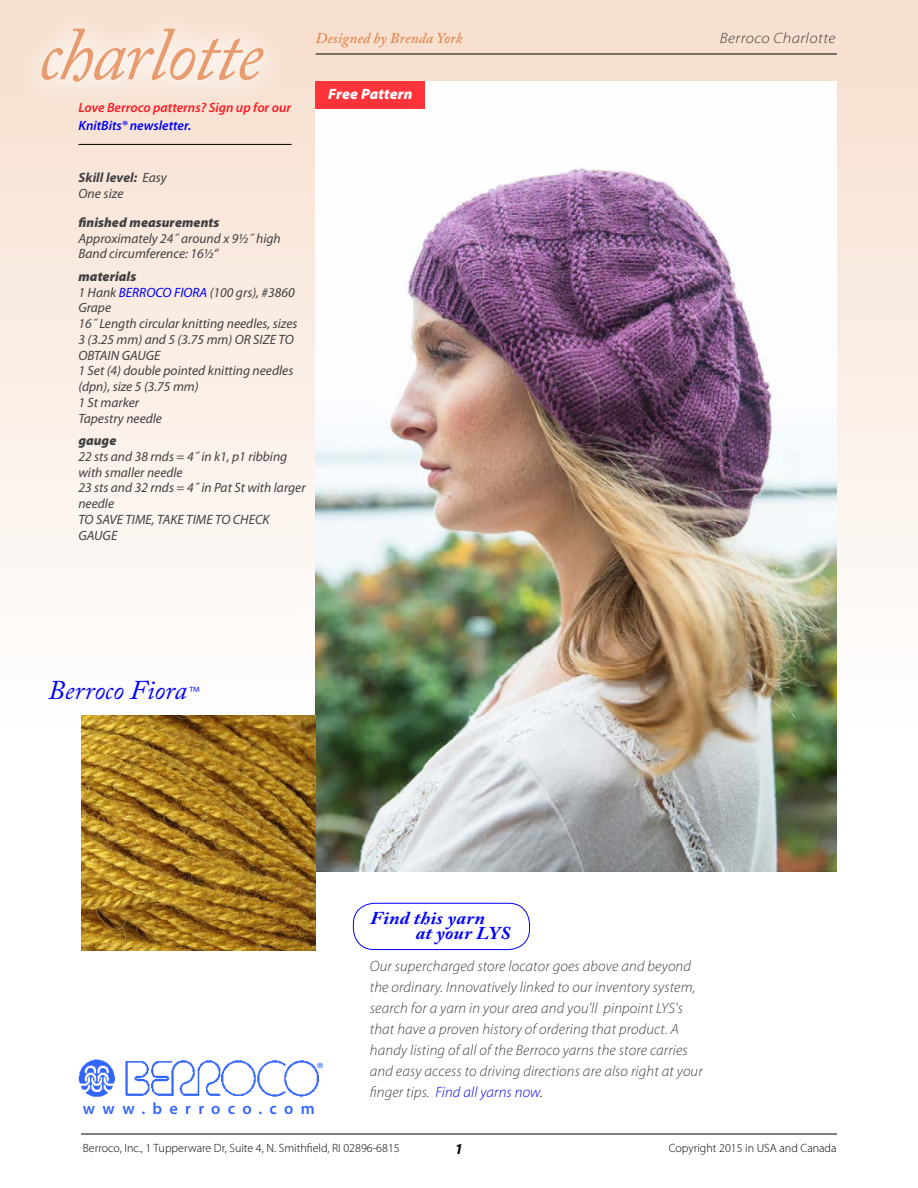
<style>
.page{position:relative;width:918px;height:1188px;background:#fff}
.page>*{position:absolute;margin:0;border:0;box-sizing:border-box;transform-origin:0 0}
.t1{font:italic 75px "Adobe Caslon Pro";letter-spacing:-.025em;color:#e79b6e}
.t2{font:italic 27px "Adobe Caslon Pro";color:#00f}
.t3{font:italic 700 18px/15.8px "Adobe Caslon Pro";letter-spacing:.01em;color:#00f;scale:1.1 1}
.t4{font:600 16.5px "Myriad Pro";letter-spacing:.44em;color:#36f}
.t5{font:16.5px "Myriad Pro";color:#36f}
.t6{font:italic 300 15px/21px "Myriad Pro";letter-spacing:.01em;color:#414042}
.t7{font:italic 600 15px "Adobe Caslon Pro";letter-spacing:.005em;color:#e28a57}
.t8{font:italic 300 15px "Myriad Pro";letter-spacing:.01em;color:#414042;scale:1.1 1}
.t9{font:italic 900 15px "Myriad Pro";letter-spacing:.01em;color:#fff}
.t10{font:italic 700 15px "Myriad Pro";color:#000}
.t11{font:italic 13.5px/15.8px "Myriad Pro";color:#414042}
.t12{font:italic 600 13.5px "Myriad Pro";color:#ff1a22}
.t13{font:italic 900 13.5px "Myriad Pro";letter-spacing:.005em;color:#414042}
.t14{font:italic 700 13.5px/15.8px "Myriad Pro";letter-spacing:.005em;color:#414042}
.t15{font:italic 600 13.5px "Myriad Pro";color:#00f}
.t16{font:300 12px "Myriad Pro";color:#000}
.s1{font-weight:400}
.s2{font-weight:900}
.s3{color:#00f}
.s4{font-family:"Myriad Pro";font-weight:300;font-style:normal;font-size:18px}
.s5{color:#000}
</style>
<div class="page">
<img style="left:78px;top:1059px;width:241px;height:38px">
<div style="left:0;top:0;width:918px;height:728px;background:linear-gradient(to bottom,#f6decd,#fefefe)"></div>
<hr style="left:81px;top:1134px;width:756px;height:1px;background:#000">
<div style="left:353px;top:903px;width:177px;height:47px;border:1px solid #00f;border-radius:21px"></div>
<img style="left:316px;top:81px;width:521px;height:791px">
<hr style="left:316px;top:54px;width:521px;height:1px;background:#000">
<div style="left:11px;top:0;width:283px;height:112px;background:#fff;opacity:.72"></div>
<img style="left:81px;top:716px;width:234px;height:234px">
<hr style="left:78px;top:144px;width:214px;height:1px;background:#000">
<div style="left:316px;top:81px;width:109px;height:27px;background:#ff333a"></div>
<h1 class="t1" style="left:38px;top:9px;width:226px">charlotte</h1>
<p class="t12" style="left:78px;top:99px;width:214px">Love Berroco patterns? Sign up for our</p>
<p class="t15" style="left:78px;top:117px;width:115px">KnitBits® newsletter.</p>
<p class="t7" style="left:316px;top:29px;width:149px">Designed by Brenda York</p>
<p class="t8" style="left:720px;top:29px;width:107px">Berroco Charlotte</p>
<p class="t9" style="left:328px;top:84px;width:86px">Free Pattern</p>
<p class="t14" style="left:78px;top:169px;width:90px">Skill level: <span class="s1">Easy<br>One size</span></p>
<p class="t13" style="left:78px;top:213px;width:142px">finished measurements</p>
<p class="t11" style="left:78px;top:230px;width:204px">Approximately 24˝ around x 9½˝ high<br>Band circumference: 16½”</p>
<p class="t11" style="left:78px;top:268px;width:221px"><span class="s2">materials<br></span>1 Hank <span class="s3">BERROCO FIORA</span> (100 grs), #3860<br>Grape<br>16˝ Length circular knitting needles, sizes<br>3 (3.25 mm) and 5 (3.75 mm) OR SIZE TO<br>OBTAIN GAUGE<br>1 Set (4) double pointed knitting needles (dpn), size 5 (3.75 mm)<br>1 St marker<br>Tapestry needle</p>
<p class="t13" style="left:78px;top:432px;width:39px">gauge</p>
<p class="t11" style="left:78px;top:448px;width:229px">22 sts and 38 rnds = 4˝ in k1, p1 ribbing with smaller needle<br>23 sts and 32 rnds = 4˝ in Pat St with larger needle<br>TO SAVE TIME, TAKE TIME TO CHECK<br>GAUGE</p>
<h2 class="t2" style="left:48px;top:674px;width:153px">Berroco Fiora<span class="s4">™</span></h2>
<h3 class="t3" style="left:416px;top:910px;width:88px;text-indent:-46px">Find this yarn<br>at your LYS</h3>
<p class="t6" style="left:370px;top:956px;width:334px">Our supercharged store locator goes above and beyond the ordinary. Innovatively linked to our inventory system, search for a yarn in your area and you'll pinpoint LYS's that have a proven history of ordering that product. A handy listing of all of the Berroco yarns the store carries and easy access to driving directions are also right at your finger tips. <span class="s3">Find all yarns now</span><span class="s5">.</span></p>
<p class="t5" style="left:317px;top:1058px;width:8px">®</p>
<p class="t4" style="left:83px;top:1098px;width:234px">www.berroco.com</p>
<p class="t16" style="left:83px;top:1140px;width:318px">Berroco, Inc., 1 Tupperware Dr, Suite 4, N. Smithfield, RI 02896-6815</p>
<p class="t10" style="left:455px;top:1139px;width:10px">1</p>
<p class="t16" style="left:669px;top:1140px;width:169px">Copyright 2015 in USA and Canada</p>
</div>
